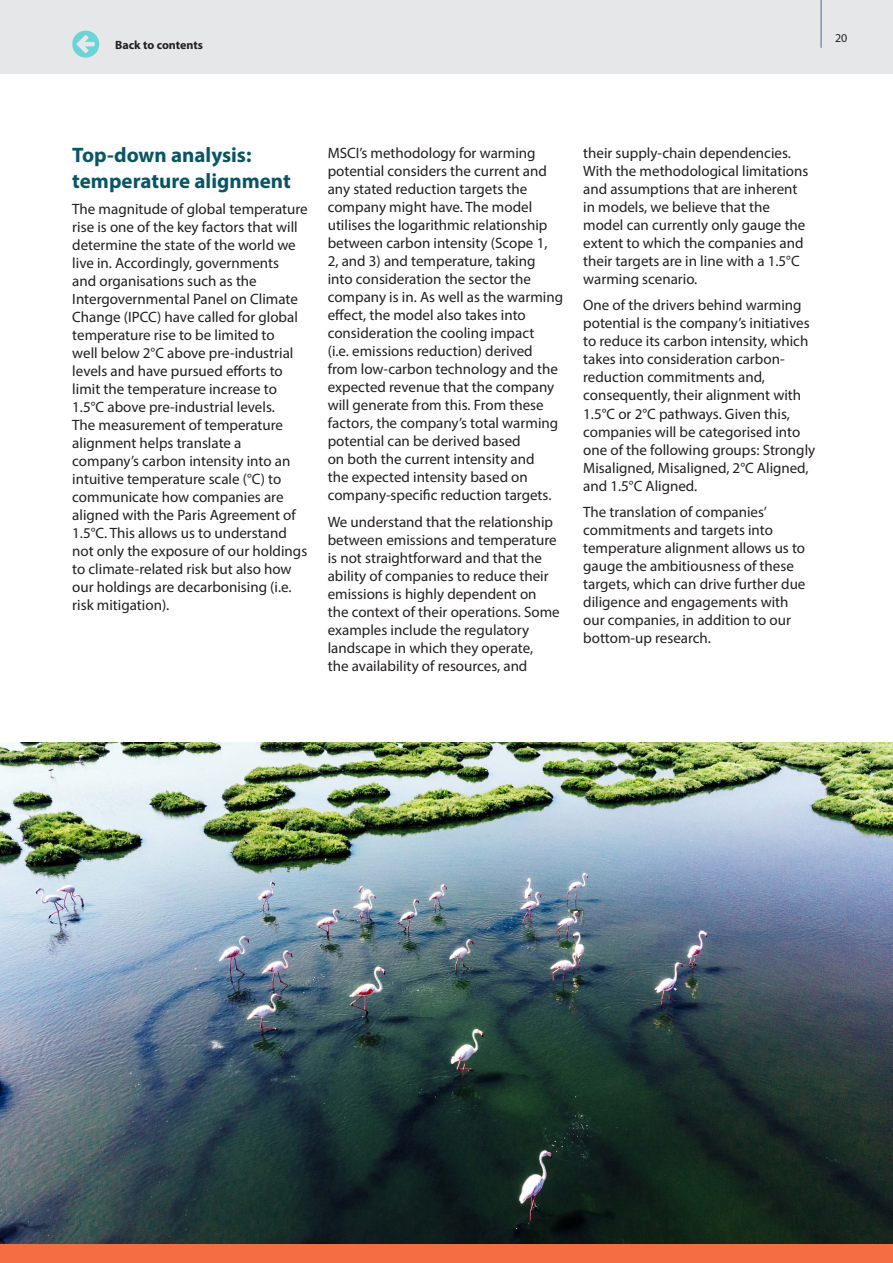
<style>
.page{position:relative;width:893px;height:1263px;background:#fff}
.page>*{position:absolute;margin:0;border:0;box-sizing:border-box;transform-origin:0 0}
.Sub_head{font:700 21px/25.2px "Myriad Pro";color:#065766}
.Body{font:15px/18px "Myriad Pro";color:#231f20}
.t1{font:700 12px "Myriad Pro";color:#231f20}
.t2{font:12px "Myriad Pro";color:#231f20}
</style>
<div class="page">
<div style="left:0;top:0;width:893px;height:73px;background:#e6e7e9"></div>
<hr style="left:821px;top:0;width:1px;height:48px;background:#277d91">
<svg style="left:72px;top:31px;width:27px;height:27px"></svg>
<img style="left:0;top:742px;width:893px;height:502px">
<div style="left:0;top:1244px;width:893px;height:19px;background:#f46d43"></div>
<p class="t1" style="left:115px;top:37px;width:90px">Back to contents</p>
<p class="t2" style="left:835px;top:31px;width:14px">20</p>
<p class="Sub_head" style="left:72px;top:142px;width:220px">Top-down analysis: temperature alignment</p>
<p class="Body" style="left:72px;top:200px;width:237px">The magnitude of global temperature rise is one of the key factors that will determine the state of the world we live in. Accordingly, governments<br>and organisations such as the Intergovernmental Panel on Climate Change (IPCC) have called for global temperature rise to be limited to<br>well below 2°C above pre-industrial levels and have pursued efforts to limit the temperature increase to 1.5°C above pre-industrial levels.<br>The measurement of temperature alignment helps translate a company’s carbon intensity into an intuitive temperature scale (°C) to communicate how companies are aligned with the Paris Agreement of 1.5°C. This allows us to understand not only the exposure of our holdings to climate-related risk but also how our holdings are decarbonising (i.e. risk mitigation).</p>
<p class="Body" style="left:328px;top:144px;width:237px">MSCI’s methodology for warming potential considers the current and any stated reduction targets the company might have. The model utilises the logarithmic relationship between carbon intensity (Scope 1,<br>2, and 3) and temperature, taking into consideration the sector the company is in. As well as the warming effect, the model also takes into consideration the cooling impact<br>(i.e. emissions reduction) derived from low-carbon technology and the expected revenue that the company will generate from this. From these factors, the company’s total warming potential can be derived based<br>on both the current intensity and<br>the expected intensity based on company-specific reduction targets.</p>
<p class="Body" style="left:328px;top:512px;width:234px">We understand that the relationship between emissions and temperature is not straightforward and that the ability of companies to reduce their emissions is highly dependent on the context of their operations. Some examples include the regulatory landscape in which they operate,<br>the availability of resources, and</p>
<p class="Body" style="left:583px;top:144px;width:227px">their supply-chain dependencies.<br>With the methodological limitations and assumptions that are inherent in models, we believe that the model can currently only gauge the extent to which the companies and their targets are in line with a 1.5°C warming scenario.</p>
<p class="Body" style="left:583px;top:296px;width:234px">One of the drivers behind warming potential is the company’s initiatives to reduce its carbon intensity, which takes into consideration carbon&shy;reduction commitments and, consequently, their alignment with 1.5°C or 2°C pathways. Given this, companies will be categorised into one of the following groups: Strongly Misaligned, Misaligned, 2°C Aligned, and 1.5°C Aligned.</p>
<p class="Body" style="left:583px;top:503px;width:224px">The translation of companies’ commitments and targets into temperature alignment allows us to gauge the ambitiousness of these targets, which can drive further due diligence and engagements with our companies, in addition to our bottom-up research.</p>
</div>
